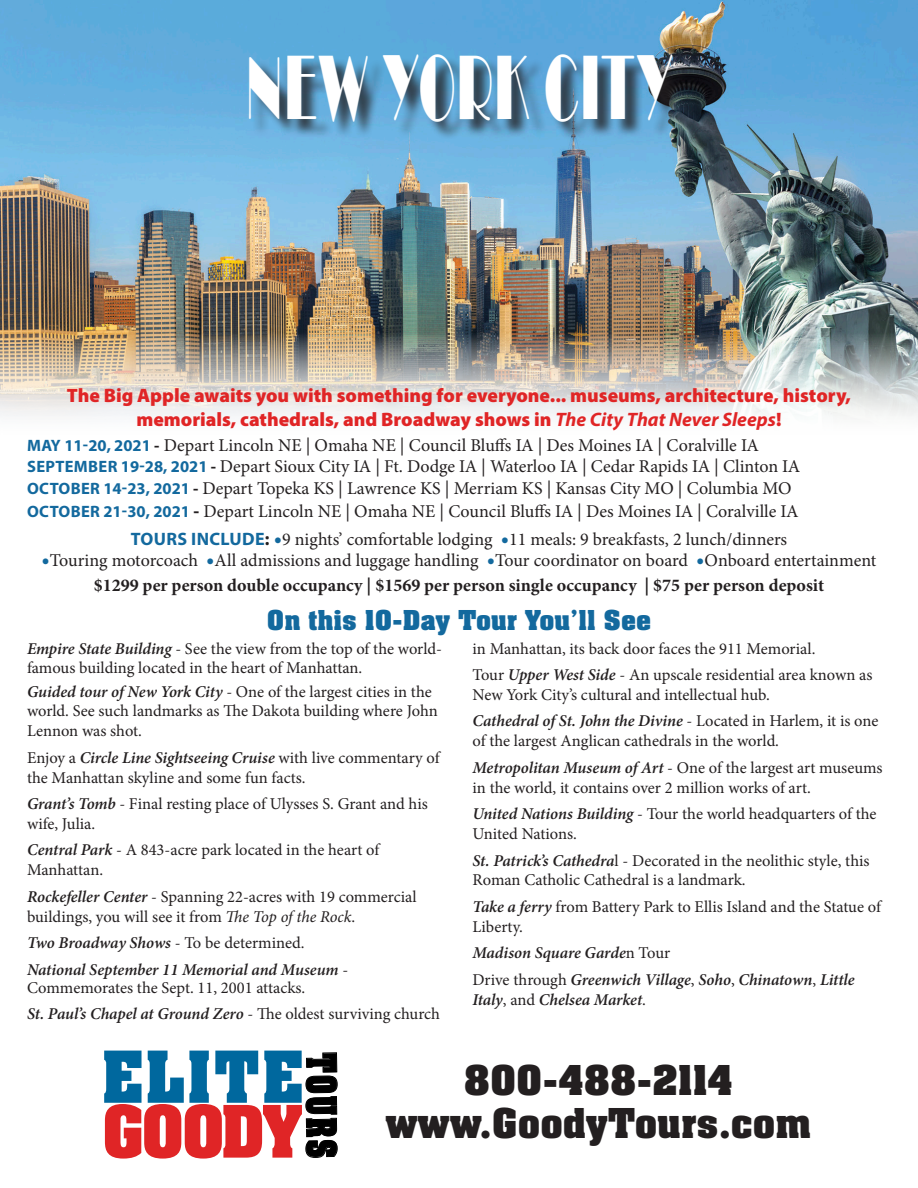
<style>
.page{position:relative;width:918px;height:1188px;background:#fff}
.page>*{position:absolute;margin:0;border:0;box-sizing:border-box;transform-origin:0 0}
.t1{font:90px "LTC Broadway";color:#fff;scale:.5 1}
.t2{font:700 79.05px "Neue Aachen Pro";letter-spacing:-.05em;color:#e02526;scale:.94 1}
.t3{font:700 78.3px "Neue Aachen Pro";letter-spacing:.025em;color:#00689e;scale:.95 1}
.t4{font:700 45px "Neue Aachen Pro";color:#231f20}
.t5{font:700 45px "Neue Aachen Pro";color:#000;scale:.74 1}
.t6{font:700 30px "Neue Aachen Pro";color:#13699e}
.t7{font:900 19.5px/23.4px "Myriad Pro";color:#e02526;text-align:center}
.t8{font:18px "Minion Pro";color:#231f20}
.t9{font:700 18px "Minion Pro";color:#231f20}
.Paragraph_Style_1{font:16.5px/19.8px "Minion Pro";color:#231f20}
.Paragraph_Style_1-2{font:italic 600 16.5px/18px "Minion Pro";letter-spacing:-.005em;color:#231f20}
.s1{font-weight:700;font-style:italic}
.s2{font-family:"Myriad Pro";font-weight:700;font-size:16.5px;color:#13699e}
.s3{font-family:"Myriad Pro";font-weight:700;font-size:16.5px}
.s4{font-family:"Myriad Pro";font-weight:700}
.s5{font-family:"Myriad Pro";font-weight:700;color:#13699e}
.s6{font-weight:700;font-size:21px;color:#13699e}
.s7{font-weight:600;font-style:italic}
.s8{font-style:italic}
.s9{font-weight:400;font-style:normal}
</style>
<div class="page">
<img style="left:0;top:0;width:918px;height:419px">
<div style="left:252px;top:57px;width:439px;height:83px;background:#231f20;opacity:.75"></div>
<svg style="left:306px;top:1053px;width:31px;height:105px"></svg>
<p class="t1" style="left:245px;top:36px;width:856px">NEW YORK CITY</p>
<p class="t7" style="left:67px;top:383px;width:786px">The Big Apple awaits you with something for everyone... museums, architecture, history, memorials, cathedrals, and Broadway shows in <span class="s1">The City That Never Sleeps</span>!</p>
<p class="t8" style="left:27px;top:433px;width:733px"><span class="s2">MAY 11-20, 2021</span> <span class="s3">-</span> Depart Lincoln NE | Omaha NE | Council Bluffs IA | Des Moines IA | Coralville IA</p>
<p class="t8" style="left:27px;top:455px;width:775px"><span class="s2">SEPTEMBER 19-28, 2021</span> <span class="s3">-</span> Depart Sioux City IA | Ft. Dodge IA | Waterloo IA | Cedar Rapids IA | Clinton IA</p>
<p class="t8" style="left:27px;top:476px;width:766px"><span class="s2">OCTOBER 14-23, 2021</span> <span class="s3">-</span> Depart Topeka KS | Lawrence KS | Merriam KS | Kansas City MO | Columbia MO</p>
<p class="t8" style="left:27px;top:499px;width:773px"><span class="s2">OCTOBER 21-30, 2021</span> <span class="s4">-</span> Depart Lincoln NE | Omaha NE | Council Bluffs IA | Des Moines IA | Coralville IA</p>
<p class="t8" style="left:131px;top:528px;width:658px"><span class="s5">TOURS INCLUDE</span><span class="s4">:</span> <span class="s6">•</span>9 nights’ comfortable lodging <span class="s6">•</span>11 meals: 9 breakfasts, 2 lunch/dinners</p>
<p class="t8" style="left:42px;top:548px;width:836px"><span class="s6">•</span>Touring motorcoach <span class="s6">•</span>All admissions and luggage handling <span class="s6">•</span>Tour coordinator on board <span class="s6">•</span>Onboard entertainment</p>
<p class="t9" style="left:94px;top:573px;width:732px">$1299 per person double occupancy | $1569 per person single occupancy | $75 per person deposit</p>
<p class="t6" style="left:267px;top:604px;width:386px">On this 10-Day Tour You’ll See</p>
<p class="Paragraph_Style_1" style="left:27px;top:638px;width:417px"><span class="s7">Empire State Building</span> - See the view from the top of the world&shy;famous building located in the heart of Manhattan.</p>
<p class="Paragraph_Style_1" style="left:27px;top:682px;width:412px"><span class="s7">Guided tour of New York City</span> - One of the largest cities in the world. See such landmarks as The Dakota building where John<br>Lennon was shot.</p>
<p class="Paragraph_Style_1" style="left:27px;top:748px;width:414px">Enjoy a <span class="s7">Circle Line Sightseeing Cruise</span> with live commentary of the Manhattan skyline and some fun facts.</p>
<p class="Paragraph_Style_1" style="left:27px;top:794px;width:402px"><span class="s7">Grant’s Tomb</span> - Final resting place of Ulysses S. Grant and his wife, Julia.</p>
<p class="Paragraph_Style_1" style="left:27px;top:840px;width:354px"><span class="s7">Central Park</span> - A 843-acre park located in the heart of<br>Manhattan.</p>
<p class="Paragraph_Style_1" style="left:27px;top:887px;width:391px"><span class="s7">Rockefeller Center</span> - Spanning 22-acres with 19 commercial buildings, you will see it from <span class="s8">The Top of the Rock</span>.</p>
<p class="Paragraph_Style_1-2" style="left:27px;top:934px;width:279px">Two Broadway Shows <span class="s9">- To be determined.</span></p>
<p class="Paragraph_Style_1-2" style="left:27px;top:960px;width:323px">National September 11 Memorial and Museum <span class="s9">-<br>Commemorates the Sept. 11, 2001 attacks.</span></p>
<p class="Paragraph_Style_1-2" style="left:27px;top:1005px;width:414px">St. Paul’s Chapel at Ground Zero <span class="s9">- The oldest surviving church</span></p>
<p class="Paragraph_Style_1" style="left:472px;top:638px;width:344px">in Manhattan, its back door faces the 911 Memorial.</p>
<p class="Paragraph_Style_1" style="left:472px;top:665px;width:401px">Tour <span class="s7">Upper West Side</span> - An upscale residential area known as<br>New York City’s cultural and intellectual hub.</p>
<p class="Paragraph_Style_1" style="left:472px;top:711px;width:407px"><span class="s7">Cathedral of St. John the Divine</span> - Located in Harlem, it is one of the largest Anglican cathedrals in the world.</p>
<p class="Paragraph_Style_1" style="left:472px;top:758px;width:412px"><span class="s7">Metropolitan Museum of Art</span> - One of the largest art museums in the world, it contains over 2 million works of art.</p>
<p class="Paragraph_Style_1" style="left:472px;top:804px;width:406px"><span class="s7">United Nations Building</span> - Tour the world headquarters of the<br>United Nations.</p>
<p class="Paragraph_Style_1" style="left:472px;top:850px;width:399px"><span class="s7">St. Patrick’s Cathedra</span>l - Decorated in the neolithic style, this<br>Roman Catholic Cathedral is a landmark.</p>
<p class="Paragraph_Style_1" style="left:472px;top:897px;width:410px"><span class="s7">Take a ferry</span> from Battery Park to Ellis Island and the Statue of<br>Liberty.</p>
<p class="Paragraph_Style_1-2" style="left:472px;top:944px;width:199px">Madison Square Garde<span class="s9">n Tour</span></p>
<p class="Paragraph_Style_1-2" style="left:472px;top:969px;width:384px;line-height:19.8px"><span class="s9">Drive through</span> Greenwich Village<span class="s9">,</span> Soho<span class="s9">,</span> Chinatown<span class="s9">,</span> Little<br>Italy<span class="s9">, and</span> Chelsea Market<span class="s9">.</span></p>
<p class="t3" style="left:102px;top:1034px;width:215px">ELITE</p>
<p class="t2" style="left:102px;top:1088px;width:216px">GOODY</p>
<p class="t5" style="left:345px;top:1052px;width:145px;rotate:89deg">TOURS</p>
<p class="t4" style="left:464px;top:1055px;width:271px">800-488-2114</p>
<p class="t4" style="left:385px;top:1099px;width:427px">www.GoodyTours.com</p>
</div>
